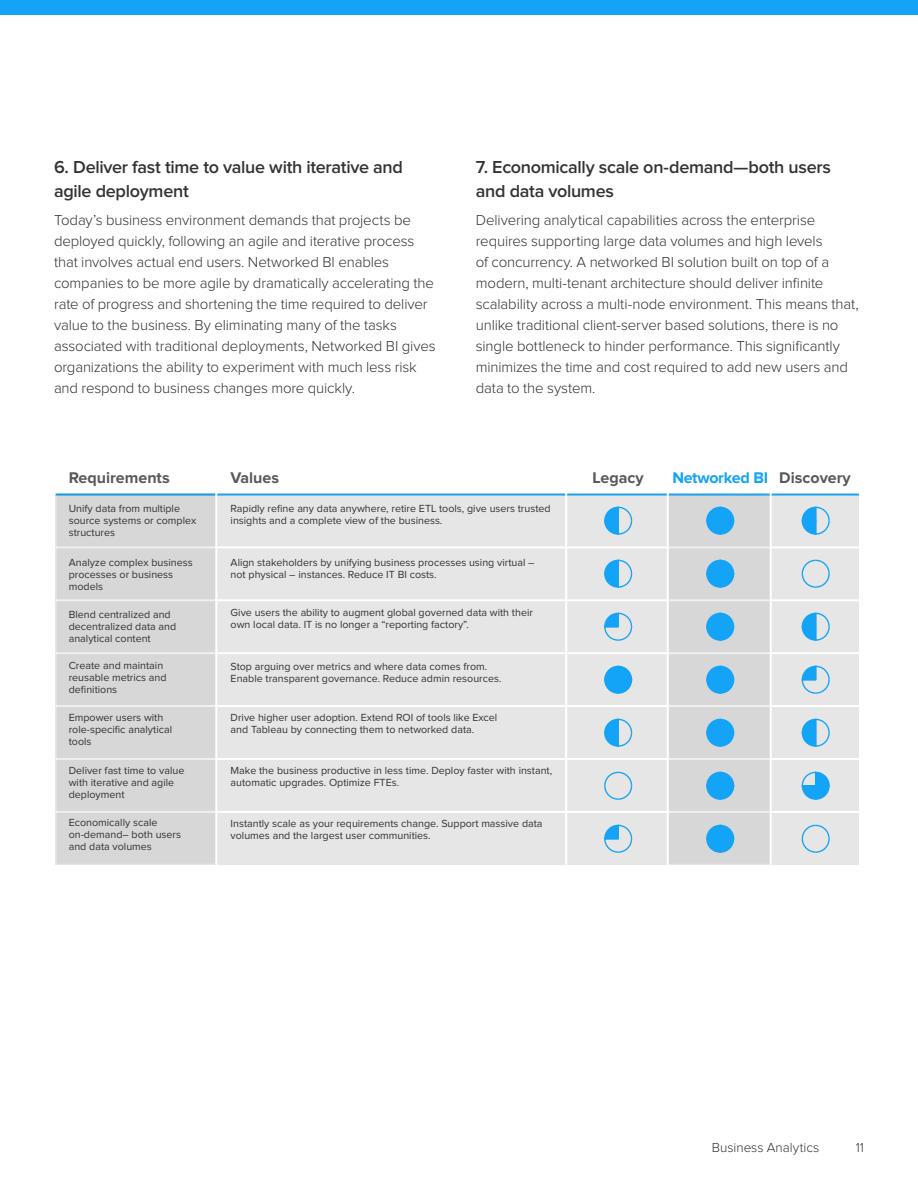
<style>
.page{position:relative;width:918px;height:1188px;background:#fff}
.page>*{position:absolute;margin:0;border:0;box-sizing:border-box;transform-origin:0 0}
.t1{font:600 18px/24px "Proxima Nova";letter-spacing:-.015em;color:#333}
.t2{font:700 16.05px "Proxima Nova";color:#595959}
.t3{font:700 16.05px "Proxima Nova";letter-spacing:-.02em;color:#13a3f7}
.t4{font:300 15px/21px "Proxima Nova";letter-spacing:-.01em;color:#333}
.t5{font:300 13.5px "Proxima Nova";color:#333}
.t6{font:10.65px/12px "Proxima Nova";color:#333}
.s1{color:#595959}
</style>
<div class="page">
<div style="left:0;top:0;width:918px;height:14px;background:#13a3f7"></div>
<div style="left:56px;top:442px;width:803px;height:423px;background:#e6e6e6"></div>
<hr style="left:56px;top:811px;width:803px;height:2px;background:#fff">
<hr style="left:56px;top:758px;width:803px;height:2px;background:#fff">
<hr style="left:56px;top:705px;width:803px;height:2px;background:#fff">
<hr style="left:56px;top:652px;width:803px;height:2px;background:#fff">
<hr style="left:56px;top:599px;width:803px;height:2px;background:#fff">
<hr style="left:56px;top:546px;width:803px;height:2px;background:#fff">
<hr style="left:56px;top:494px;width:803px;height:2px;background:#13a3f7">
<hr style="left:565px;top:442px;width:2px;height:423px;background:#fff">
<div style="left:668px;top:494px;width:103px;height:371px;background:#d7d7d7"></div>
<div style="left:667px;top:493px;width:105px;height:373px;border:2px solid #fff"></div>
<div style="left:56px;top:442px;width:160px;height:423px;background:#d7d7d7"></div>
<div style="left:55px;top:441px;width:162px;height:425px;border:2px solid #fff"></div>
<div style="left:56px;top:440px;width:803px;height:52px;background:#fff"></div>
<div style="left:55px;top:439px;width:805px;height:54px;border:2px solid #fff"></div>
<svg style="left:604px;top:506px;width:29px;height:29px"></svg>
<svg style="left:604px;top:559px;width:29px;height:29px"></svg>
<svg style="left:604px;top:612px;width:29px;height:29px"></svg>
<svg style="left:604px;top:665px;width:29px;height:29px"></svg>
<svg style="left:604px;top:718px;width:29px;height:29px"></svg>
<svg style="left:604px;top:771px;width:29px;height:29px"></svg>
<svg style="left:604px;top:824px;width:29px;height:29px"></svg>
<svg style="left:706px;top:506px;width:29px;height:29px"></svg>
<svg style="left:706px;top:559px;width:29px;height:29px"></svg>
<svg style="left:706px;top:612px;width:29px;height:29px"></svg>
<svg style="left:706px;top:665px;width:29px;height:29px"></svg>
<svg style="left:706px;top:718px;width:29px;height:29px"></svg>
<svg style="left:706px;top:771px;width:29px;height:29px"></svg>
<svg style="left:706px;top:824px;width:29px;height:29px"></svg>
<svg style="left:801px;top:506px;width:29px;height:29px"></svg>
<svg style="left:801px;top:559px;width:29px;height:29px"></svg>
<svg style="left:801px;top:612px;width:29px;height:29px"></svg>
<svg style="left:801px;top:665px;width:29px;height:29px"></svg>
<svg style="left:801px;top:718px;width:29px;height:29px"></svg>
<svg style="left:801px;top:771px;width:29px;height:29px"></svg>
<svg style="left:801px;top:824px;width:29px;height:29px"></svg>
<h1 class="t1" style="left:54px;top:156px;width:350px">6. Deliver fast time to value with iterative and agile deployment</h1>
<p class="t4" style="left:54px;top:210px;width:383px">Today’s business environment demands that projects be deployed quickly, following an agile and iterative process that involves actual end users. Networked BI enables companies to be more agile by dramatically accelerating the rate of progress and shortening the time required to deliver value to the business. By eliminating many of the tasks associated with traditional deployments, Networked BI gives organizations the ability to experiment with much less risk and respond to business changes more quickly.</p>
<h1 class="t1" style="left:476px;top:156px;width:357px">7. Economically scale on-demand—both users and data volumes</h1>
<p class="t4" style="left:476px;top:210px;width:384px">Delivering analytical capabilities across the enterprise requires supporting large data volumes and high levels<br>of concurrency. A networked BI solution built on top of a modern, multi-tenant architecture should deliver infinite scalability across a multi-node environment. This means that, unlike traditional client-server based solutions, there is no single bottleneck to hinder performance. This significantly minimizes the time and cost required to add new users and data to the system.</p>
<h2 class="t2" style="left:69px;top:470px;width:102px">Requirements</h2>
<p class="t6" style="left:69px;top:503px;width:129px">Unify data from multiple source systems or complex structures</p>
<p class="t6" style="left:69px;top:557px;width:125px">Analyze complex business processes or business models</p>
<p class="t6" style="left:69px;top:609px;width:109px">Blend centralized and decentralized data and analytical content</p>
<p class="t6" style="left:69px;top:660px;width:99px">Create and maintain reusable metrics and definitions</p>
<p class="t6" style="left:69px;top:712px;width:105px">Empower users with role-specific analytical tools</p>
<p class="t6" style="left:69px;top:765px;width:117px">Deliver fast time to value with iterative and agile deployment</p>
<p class="t6" style="left:69px;top:817px;width:114px">Economically scale on-demand– both users and data volumes</p>
<h2 class="t2" style="left:231px;top:470px;width:50px">Values</h2>
<p class="t6" style="left:231px;top:503px;width:322px">Rapidly refine any data anywhere, retire ETL tools, give users trusted insights and a complete view of the business.</p>
<p class="t6" style="left:231px;top:556px;width:305px">Align stakeholders by unifying business processes using virtual – not physical – instances. Reduce IT BI costs.</p>
<p class="t6" style="left:231px;top:607px;width:304px">Give users the ability to augment global governed data with their own local data. IT is no longer a “reporting factory”.</p>
<p class="t6" style="left:231px;top:661px;width:272px">Stop arguing over metrics and where data comes from.<br>Enable transparent governance. Reduce admin resources.</p>
<p class="t6" style="left:231px;top:712px;width:268px">Drive higher user adoption. Extend ROI of tools like Excel and Tableau by connecting them to networked data.</p>
<p class="t6" style="left:231px;top:765px;width:323px">Make the business productive in less time. Deploy faster with instant, automatic upgrades. Optimize FTEs.</p>
<p class="t6" style="left:231px;top:818px;width:313px">Instantly scale as your requirements change. Support massive data volumes and the largest user communities.</p>
<h2 class="t2" style="left:593px;top:470px;width:53px">Legacy</h2>
<h2 class="t3" style="left:672px;top:470px;width:180px">Networked BI <span class="s1">Discovery</span></h2>
<p class="t5" style="left:712px;top:1141px;width:109px">Business Analytics</p>
<p class="t5" style="left:856px;top:1141px;width:10px">11</p>
</div>
